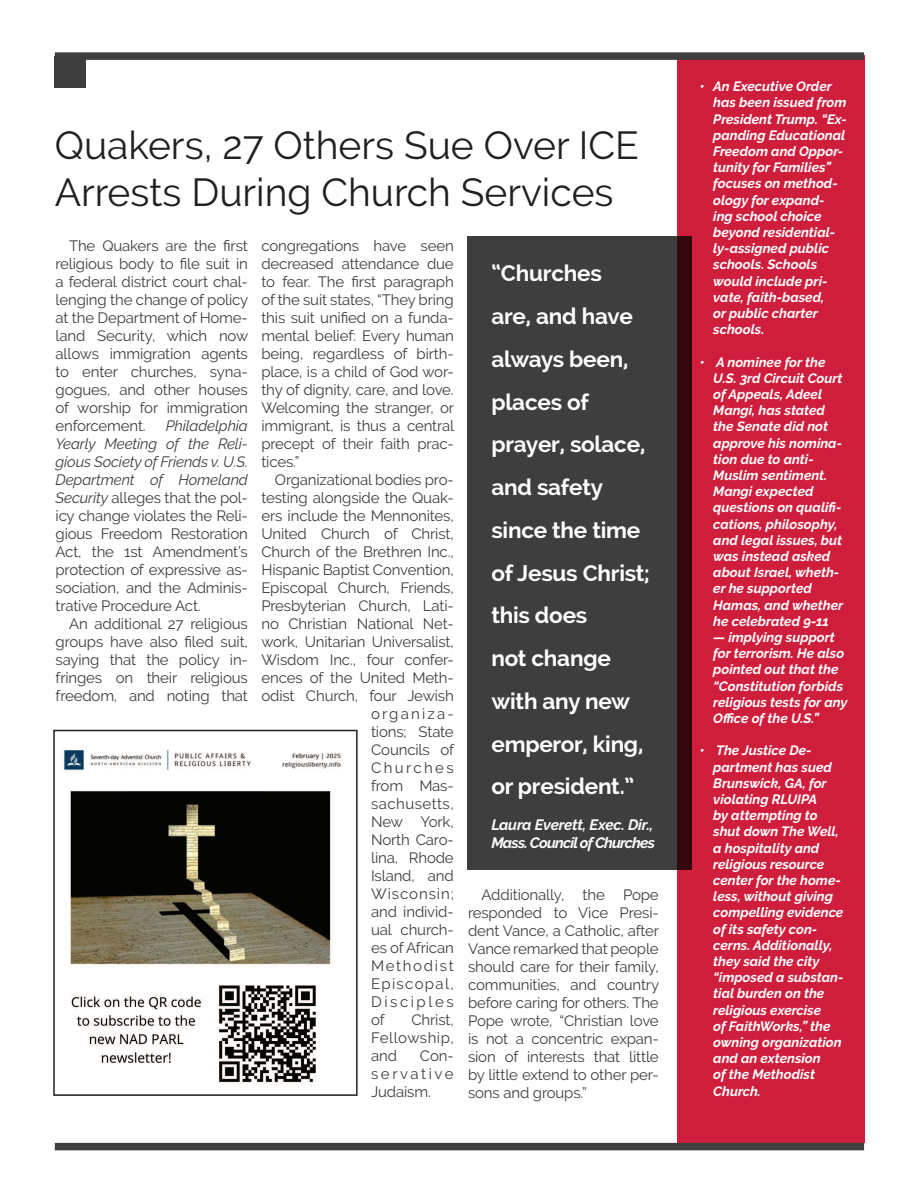
<style>
.page{position:relative;width:918px;height:1188px;background:#fff}
.page>*{position:absolute;margin:0;border:0;box-sizing:border-box;transform-origin:0 0}
.t1{font:39px/46.8px "Raleway";color:#231f20}
.t2{font:700 22.5px/42.8px "Raleway";letter-spacing:-.01em;color:#fefcfd}
.t3{font:15px/18px "Raleway";letter-spacing:-.01em;color:#3e3e3f;text-align:justify}
.t4{font:italic 700 15px/18px "Raleway";letter-spacing:-.05em;color:#fefcfd}
.t5{font:15px "Raleway";letter-spacing:.03em;color:#3e3e3f}
.t6{font:15px "Raleway";letter-spacing:.06em;color:#3e3e3f}
.t7{font:15px "Raleway";letter-spacing:.09em;color:#3e3e3f}
.t8{font:15px "Raleway";letter-spacing:.145em;color:#3e3e3f}
.t9{font:15px "Raleway";letter-spacing:.11em;color:#3e3e3f}
.t10{font:15px "Raleway";letter-spacing:.17em;color:#3e3e3f}
.t11{font:15px "Raleway";letter-spacing:.16em;color:#3e3e3f}
.t12{font:italic 700 13.5px/16.2px "Raleway";color:#fff}
.s1{font-style:italic}
</style>
<div class="page">
<div style="left:677px;top:55px;width:187px;height:1088px;background:#cf1e3c"></div>
<div style="left:55px;top:56px;width:31px;height:31px;background:#3e3e3f"></div>
<div style="left:55px;top:1143px;width:809px;height:7px;background:#3e3e3f"></div>
<div style="left:55px;top:52px;width:809px;height:8px;background:#3e3e3f"></div>
<div style="left:467px;top:237px;width:225px;height:633px;background:#3e3e3f"></div>
<img style="left:63px;top:750px;width:279px;height:334px">
<div style="left:53px;top:730px;width:305px;height:366px;border:2px solid #231f20"></div>
<h1 class="t1" style="left:55px;top:122px;width:586px">Quakers, 27 Others Sue Over ICE<br>Arrests During Church Services</h1>
<p class="t3" style="left:56px;top:236px;width:194px;text-indent:14px">The Quakers are the first religious body to file suit in a federal district court chal&shy;lenging the change of policy at the Department of Home&shy;land Security, which now allows immigration agents to enter churches, syna&shy;gogues, and other houses of worship for immigration enforcement.</p>
<p class="t3" style="left:56px;top:418px;width:194px;text-indent:110px"><span class="s1">Philadelphia Yearly Meeting of the Reli&shy;gious Society of Friends v. U.S.<br>Department of Homeland Security</span> alleges that the pol&shy;icy change violates the Reli&shy;gious Freedom Restoration Act, the 1st Amendment’s protection of expressive as&shy;sociation, and the Adminis&shy;trative Procedure Act.</p>
<p class="t3" style="left:56px;top:614px;width:194px;text-indent:14px">An additional 27 religious groups have also filed suit, saying that the policy in&shy;fringes on their religious freedom, and noting that</p>
<p class="t3" style="left:261px;top:238px;width:194px">congregations have seen decreased attendance due to fear. The first paragraph of the suit states, “They bring this suit unified on a funda&shy;mental belief: Every human being, regardless of birth&shy;place, is a child of God wor&shy;thy of dignity, care, and love.<br>Welcoming the stranger, or immigrant, is thus a central precept of their faith prac&shy;tices.”</p>
<p class="t3" style="left:275px;top:472px;width:180px">Organizational bodies pro-</p>
<p class="t3" style="left:261px;top:490px;width:194px">testing alongside the Quak-</p>
<p class="t3" style="left:261px;top:508px;width:194px">ers include the Mennonites,</p>
<p class="t3" style="left:261px;top:526px;width:194px">United Church of Christ,</p>
<p class="t3" style="left:261px;top:544px;width:194px">Church of the Brethren Inc.,</p>
<p class="t3" style="left:261px;top:562px;width:194px">Hispanic Baptist Convention,</p>
<p class="t3" style="left:261px;top:580px;width:194px">Episcopal Church, Friends,</p>
<p class="t3" style="left:261px;top:598px;width:194px">Presbyterian Church, Lati-</p>
<p class="t3" style="left:261px;top:616px;width:194px">no Christian National Net-</p>
<p class="t3" style="left:261px;top:634px;width:194px">work, Unitarian Universalist,</p>
<p class="t3" style="left:261px;top:652px;width:194px">Wisdom Inc., four confer-</p>
<p class="t3" style="left:261px;top:670px;width:194px">ences of the United Meth-</p>
<p class="t3" style="left:261px;top:688px;width:194px">odist Church, four Jewish</p>
<p class="t8" style="left:371px;top:708px;width:84px">organiza-</p>
<p class="t3" style="left:371px;top:724px;width:84px">tions; State</p>
<p class="t3" style="left:371px;top:742px;width:85px">Councils of</p>
<p class="t11" style="left:371px;top:762px;width:84px">Churches</p>
<p class="t3" style="left:371px;top:778px;width:84px">from Mas-</p>
<p class="t5" style="left:371px;top:798px;width:84px">sachusetts,</p>
<p class="t3" style="left:371px;top:814px;width:84px">New York,</p>
<p class="t3" style="left:371px;top:832px;width:84px">North Caro-</p>
<p class="t3" style="left:371px;top:850px;width:84px">lina, Rhode</p>
<p class="t3" style="left:371px;top:868px;width:84px">Island, and</p>
<p class="t6" style="left:371px;top:888px;width:84px">Wisconsin;</p>
<p class="t3" style="left:371px;top:904px;width:84px">and individ-</p>
<p class="t3" style="left:371px;top:922px;width:84px">ual church-</p>
<p class="t3" style="left:371px;top:940px;width:84px">es of African</p>
<p class="t9" style="left:371px;top:960px;width:84px">Methodist</p>
<p class="t7" style="left:371px;top:978px;width:84px">Episcopal,</p>
<p class="t10" style="left:371px;top:996px;width:84px">Disciples</p>
<p class="t3" style="left:371px;top:1012px;width:15px">of</p>
<p class="t3" style="left:371px;top:1012px;width:84px;text-indent:40px">Christ, Fellowship, and</p>
<p class="t3" style="left:371px;top:1048px;width:84px;text-indent:49px">Con&shy;servative Judaism.</p>
<h2 class="t2" style="left:491px;top:254px;width:160px">“Churches<br>are, and have always been, places of prayer, solace, and safety since the time of Jesus Christ; this does<br>not change with any new emperor, king, or president.”</h2>
<p class="t4" style="left:491px;top:817px;width:165px">Laura Everett, Exec. Dir.,<br>Mass. Council of Churches</p>
<p class="t3" style="left:468px;top:887px;width:193px;text-indent:14px">Additionally, the Pope responded to Vice Presi&shy;dent Vance, a Catholic, after Vance remarked that people should care for their family, communities, and country before caring for others. The Pope wrote, “Christian love is not a concentric expan&shy;sion of interests that little by little extend to other per&shy;sons and groups.”</p>
<p class="t12" style="left:713px;top:79px;width:135px;text-indent:-13px">• An Executive Order has been issued from<br>President Trump. “Ex&shy;panding Educational<br>Freedom and Oppor&shy;tunity for Families” focuses on method&shy;ology for expand&shy;ing school choice beyond residential&shy;ly-assigned public schools. Schools would include pri&shy;vate, faith-based,<br>or public charter schools.</p>
<p class="t12" style="left:713px;top:355px;width:132px;text-indent:-13px">• A nominee for the<br>U.S. 3rd Circuit Court of Appeals, Adeel<br>Mangi, has stated the Senate did not approve his nomina&shy;tion due to anti-<br>Muslim sentiment.<br>Mangi expected questions on qualifi&shy;cations, philosophy, and legal issues, but was instead asked about Israel, wheth&shy;er he supported<br>Hamas, and whether he celebrated 9-11</p>
<p class="t12" style="left:713px;top:630px;width:136px">— implying support for terrorism. He also pointed out that the “Constitution forbids religious tests for any<br>OfÏce of the U.S.”</p>
<p class="t12" style="left:713px;top:744px;width:132px;text-indent:-13px">• The Justice De&shy;partment has sued<br>Brunswick, GA, for violating RLUIPA<br>by attempting to shut down The Well, a hospitality and religious resource center for the home&shy;less, without giving compelling evidence of its safety con&shy;cerns. Additionally, they said the city “imposed a substan&shy;tial burden on the religious exercise<br>of FaithWorks,” the owning organization and an extension<br>of the Methodist<br>Church.</p>
</div>
